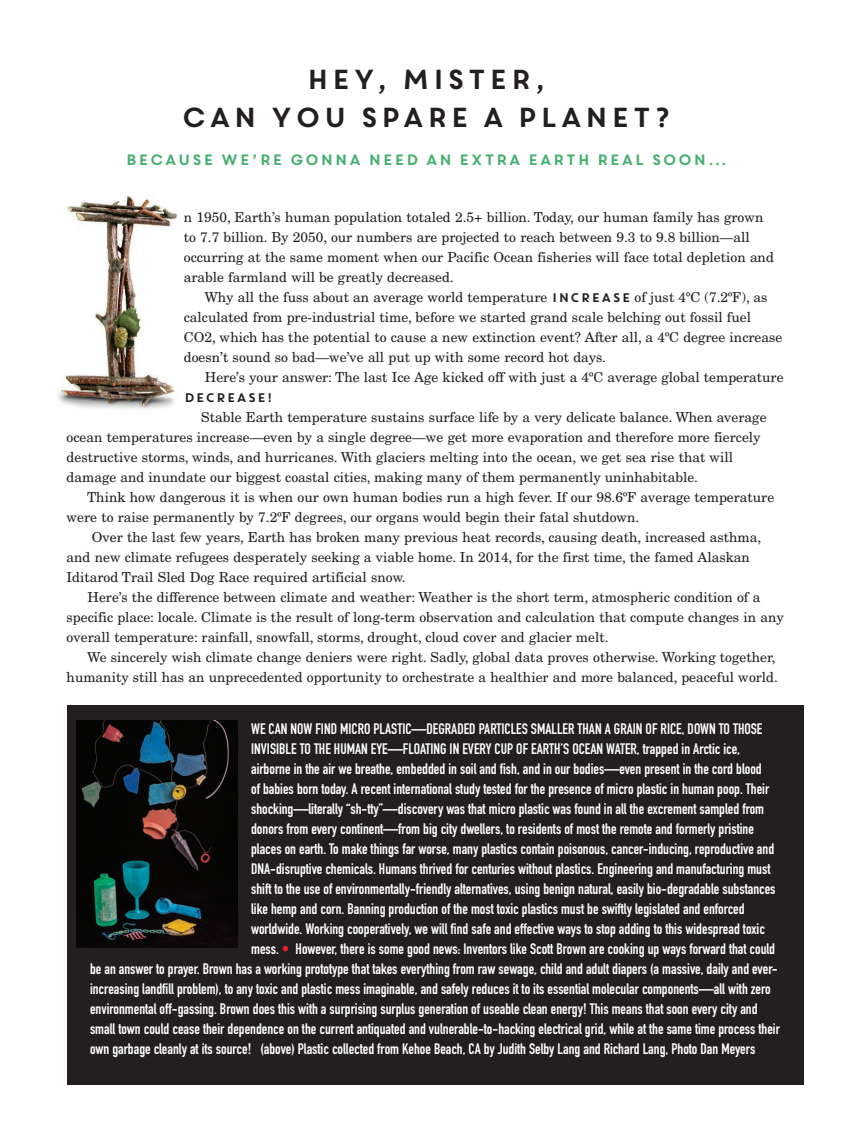
<style>
.page{position:relative;width:855px;height:1125px;background:#fff}
.page>*{position:absolute;margin:0;border:0;box-sizing:border-box;transform-origin:0 0}
.t1{font:27.5px "Core Circus";color:#231f20}
.t2{font:700 15px "DIN Condensed";color:#fff}
.t3{font:15px "Core Circus";color:#45af70}
.t4{font:13.75px/20px "New Century Schlbk LT";color:#231f20}
.t5{font:12.5px "Core Circus";color:#231f20}
.s1{font-family:"Core Circus";font-size:12.5px}
.s2{color:#ee1d23}
</style>
<div class="page">
<img style="left:58px;top:195px;width:120px;height:215px">
<div style="left:68px;top:705px;width:736px;height:379px;background:#231f20"></div>
<img style="left:77px;top:721px;width:161px;height:226px">
<p class="t1" style="left:305px;top:60px;width:244px">HEY, MISTER,</p>
<p class="t1" style="left:181px;top:99px;width:494px">CAN YOU SPARE A PLANET?</p>
<p class="t3" style="left:125px;top:149px;width:604px">BECAUSE WE’RE GONNA NEED AN EXTRA EARTH REAL SOON…</p>
<p class="t4" style="left:184px;top:207px;width:592px">n 1950, Earth’s human population totaled 2.5+ billion. Today, our human family has grown to 7.7 billion. By 2050, our numbers are projected to reach between 9.3 to 9.8 billion—all occurring at the same moment when our Pacific Ocean fisheries will face total depletion and arable farmland will be greatly decreased.</p>
<p class="t4" style="left:184px;top:287px;width:600px;text-indent:21px">Why all the fuss about an average world temperature <span class="s1">INCREASE</span> of just 4ºC (7.2ºF), as calculated from pre-industrial time, before we started grand scale belching out fossil fuel CO2, which has the potential to cause a new extinction event? After all, a 4ºC degree increase doesn’t sound so bad—we’ve all put up with some record hot days.</p>
<p class="t4" style="left:205px;top:367px;width:580px">Here’s your answer: The last Ice Age kicked off with just a 4ºC average global temperature</p>
<p class="t5" style="left:184px;top:389px;width:91px">DECREASE!</p>
<p class="t4" style="left:67px;top:407px;width:701px;text-indent:134px">Stable Earth temperature sustains surface life by a very delicate balance. When average ocean temperatures increase—even by a single degree—we get more evaporation and therefore more fiercely destructive storms, winds, and hurricanes. With glaciers melting into the ocean, we get sea rise that will damage and inundate our biggest coastal cities, making many of them permanently uninhabitable.</p>
<p class="t4" style="left:67px;top:487px;width:709px;text-indent:21px">Think how dangerous it is when our own human bodies run a high fever. If our 98.6ºF average temperature were to raise permanently by 7.2ºF degrees, our organs would begin their fatal shutdown.</p>
<p class="t4" style="left:67px;top:527px;width:696px;text-indent:25px">Over the last few years, Earth has broken many previous heat records, causing death, increased asthma, and new climate refugees desperately seeking a viable home. In 2014, for the first time, the famed Alaskan<br>Iditarod Trail Sled Dog Race required artificial snow.</p>
<p class="t4" style="left:67px;top:587px;width:719px;text-indent:21px">Here’s the difference between climate and weather: Weather is the short term, atmospheric condition of a specific place: locale. Climate is the result of long-term observation and calculation that compute changes in any overall temperature: rainfall, snowfall, storms, drought, cloud cover and glacier melt.</p>
<p class="t4" style="left:67px;top:647px;width:713px;text-align:right">We sincerely wish climate change deniers were right. Sadly, global data proves otherwise. Working together, humanity still has an unprecedented opportunity to orchestrate a healthier and more balanced, peaceful world.</p>
<p class="t2" style="left:251px;top:719px;width:513px">WE CAN NOW FIND MICRO PLASTIC—DEGRADED PARTICLES SMALLER THAN A GRAIN OF RICE, DOWN TO THOSE</p>
<p class="t2" style="left:251px;top:739px;width:490px">INVISIBLE TO THE HUMAN EYE—FLOATING IN EVERY CUP OF EARTH’S OCEAN WATER, trapped in Arctic ice,</p>
<p class="t2" style="left:251px;top:759px;width:512px">airborne in the air we breathe, embedded in soil and fish, and in our bodies—even present in the cord blood</p>
<p class="t2" style="left:251px;top:779px;width:520px">of babies born today. A recent international study tested for the presence of micro plastic in human poop. Their</p>
<p class="t2" style="left:251px;top:799px;width:515px">shocking—literally “sh-tty”—discovery was that micro plastic was found in all the excrement sampled from</p>
<p class="t2" style="left:251px;top:819px;width:504px">donors from every continent—from big city dwellers, to residents of most the remote and formerly pristine</p>
<p class="t2" style="left:251px;top:839px;width:525px">places on earth. To make things far worse, many plastics contain poisonous, cancer-inducing, reproductive and</p>
<p class="t2" style="left:251px;top:859px;width:521px">DNA-disruptive chemicals. Humans thrived for centuries without plastics. Engineering and manufacturing must</p>
<p class="t2" style="left:251px;top:879px;width:526px">shift to the use of environmentally-friendly alternatives, using benign natural, easily bio-degradable substances</p>
<p class="t2" style="left:251px;top:899px;width:495px">like hemp and corn. Banning production of the most toxic plastics must be swiftly legislated and enforced</p>
<p class="t2" style="left:251px;top:919px;width:515px">worldwide. Working cooperatively, we will find safe and effective ways to stop adding to this widespread toxic</p>
<p class="t2" style="left:251px;top:939px;width:525px">mess. <span class="s2">•</span> However, there is some good news: Inventors like Scott Brown are cooking up ways forward that could</p>
<p class="t2" style="left:90px;top:959px;width:689px">be an answer to prayer. Brown has a working prototype that takes everything from raw sewage, child and adult diapers (a massive, daily and ever-</p>
<p class="t2" style="left:90px;top:979px;width:682px">increasing landfill problem), to any toxic and plastic mess imaginable, and safely reduces it to its essential molecular components—all with zero</p>
<p class="t2" style="left:90px;top:999px;width:669px">environmental off-gassing. Brown does this with a surprising surplus generation of useable clean energy! This means that soon every city and</p>
<p class="t2" style="left:90px;top:1019px;width:691px">small town could cease their dependence on the current antiquated and vulnerable-to-hacking electrical grid, while at the same time process their</p>
<p class="t2" style="left:90px;top:1039px;width:667px">own garbage cleanly at its source! (above) Plastic collected from Kehoe Beach, CA by Judith Selby Lang and Richard Lang, Photo Dan Meyers</p>
</div>
